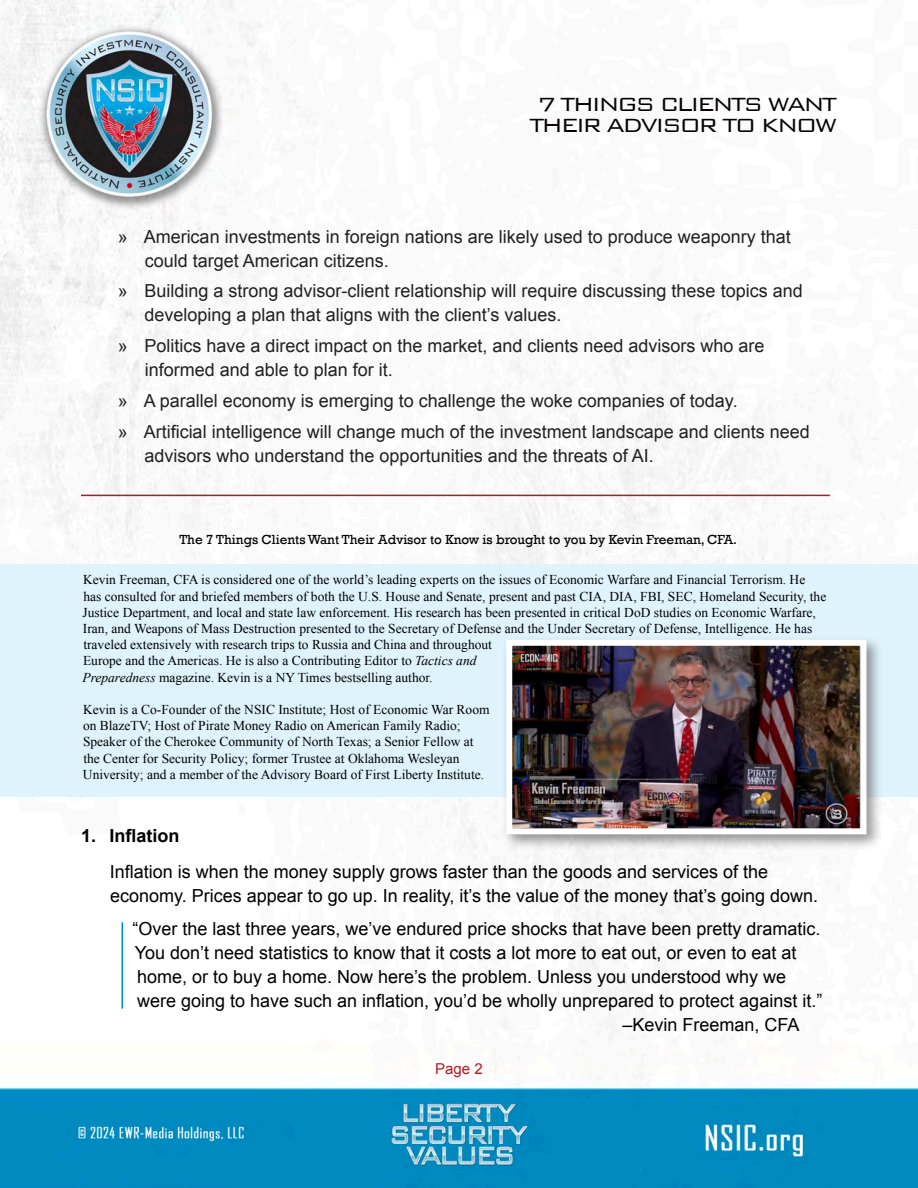
<style>
.page{position:relative;width:918px;height:1188px;background:#fff}
.page>*{position:absolute;margin:0;border:0;box-sizing:border-box;transform-origin:0 0}
.t1{font:300 25.5px/21px "Bank Gothic";letter-spacing:-.1em;color:#080302;text-align:center}
.t2{font:18px/24px "Arial";color:#231f20}
.t3{font:18px/24px "Arial";color:#000}
.t4{font:700 18px "Arial";color:#000}
.t5{font:15px "Arial";color:#aa1e21}
.t6{font:13.5px/16.2px "Times New Roman";color:#000}
.t7{font:13.5px "Rockwell";color:#000}
.s1{font-style:italic}
</style>
<div class="page">
<img style="left:0;top:0;width:918px;height:1188px">
<div style="left:0;top:564px;width:918px;height:232px;background:#dff3fc"></div>
<div style="left:502px;top:635px;width:381px;height:216px;background:#231f20;opacity:.48"></div>
<img style="left:513px;top:647px;width:346px;height:180px">
<div style="left:506px;top:640px;width:360px;height:194px;border:6px solid #fff"></div>
<hr style="left:81px;top:495px;width:749px;height:1px;background:#aa1e21">
<hr style="left:122px;top:922px;width:1px;height:87px;background:#008bc2">
<h1 class="t1" style="left:529px;top:91px;width:309px">7 THINGS CLIENTS WANT<br>THEIR ADVISOR TO KNOW</h1>
<p class="t2" style="left:145px;top:224px;width:648px;text-indent:-27px">» American investments in foreign nations are likely used to produce weaponry that could target American citizens.</p>
<p class="t2" style="left:145px;top:279px;width:660px;text-indent:-27px">» Building a strong advisor-client relationship will require discussing these topics and developing a plan that aligns with the client’s values.</p>
<p class="t2" style="left:145px;top:334px;width:621px;text-indent:-27px">» Politics have a direct impact on the market, and clients need advisors who are informed and able to plan for it.</p>
<p class="t2" style="left:118px;top:389px;width:621px">» A parallel economy is emerging to challenge the woke companies of today.</p>
<p class="t2" style="left:145px;top:419px;width:667px;text-indent:-27px">» Artificial intelligence will change much of the investment landscape and clients need advisors who understand the opportunities and the threats of AI.</p>
<p class="t7" style="left:179px;top:532px;width:559px">The 7 Things Clients Want Their Advisor to Know is brought to you by Kevin Freeman, CFA.</p>
<p class="t6" style="left:82px;top:572px;width:745px">Kevin Freeman, CFA is considered one of the world’s leading experts on the issues of Economic Warfare and Financial Terrorism. He<br>has consulted for and briefed members of both the U.S. House and Senate, present and past CIA, DIA, FBI, SEC, Homeland Security, the Justice Department, and local and state law enforcement. His research has been presented in critical DoD studies on Economic Warfare, Iran, and Weapons of Mass Destruction presented to the Secretary of Defense and the Under Secretary of Defense, Intelligence. He has traveled extensively with research trips to Russia and China and throughout<br>Europe and the Americas. He is also a Contributing Editor to <span class="s1">Tactics and<br>Preparedness</span> magazine. Kevin is a NY Times bestselling author.</p>
<p class="t6" style="left:83px;top:701px;width:408px">Kevin is a Co-Founder of the NSIC Institute; Host of Economic War Room on BlazeTV; Host of Pirate Money Radio on American Family Radio; Speaker of the Cherokee Community of North Texas; a Senior Fellow at the Center for Security Policy; former Trustee at Oklahoma Wesleyan University; and a member of the Advisory Board of First Liberty Institute.</p>
<p class="t4" style="left:81px;top:824px;width:100px">1. Inflation</p>
<p class="t3" style="left:110px;top:860px;width:710px">Inflation is when the money supply grows faster than the goods and services of the economy. Prices appear to go up. In reality, it’s the value of the money that’s going down.</p>
<p class="t3" style="left:132px;top:917px;width:690px">“Over the last three years, we’ve endured price shocks that have been pretty dramatic.</p>
<p class="t3" style="left:135px;top:941px;width:663px">You don’t need statistics to know that it costs a lot more to eat out, or even to eat at</p>
<p class="t3" style="left:137px;top:965px;width:650px">home, or to buy a home. Now here’s the problem. Unless you understood why we</p>
<p class="t3" style="left:137px;top:989px;width:687px">were going to have such an inflation, you’d be wholly unprepared to protect against it.”</p>
<p class="t3" style="left:622px;top:1013px;width:179px">–Kevin Freeman, CFA</p>
<p class="t5" style="left:435px;top:1059px;width:49px">Page 2</p>
</div>
